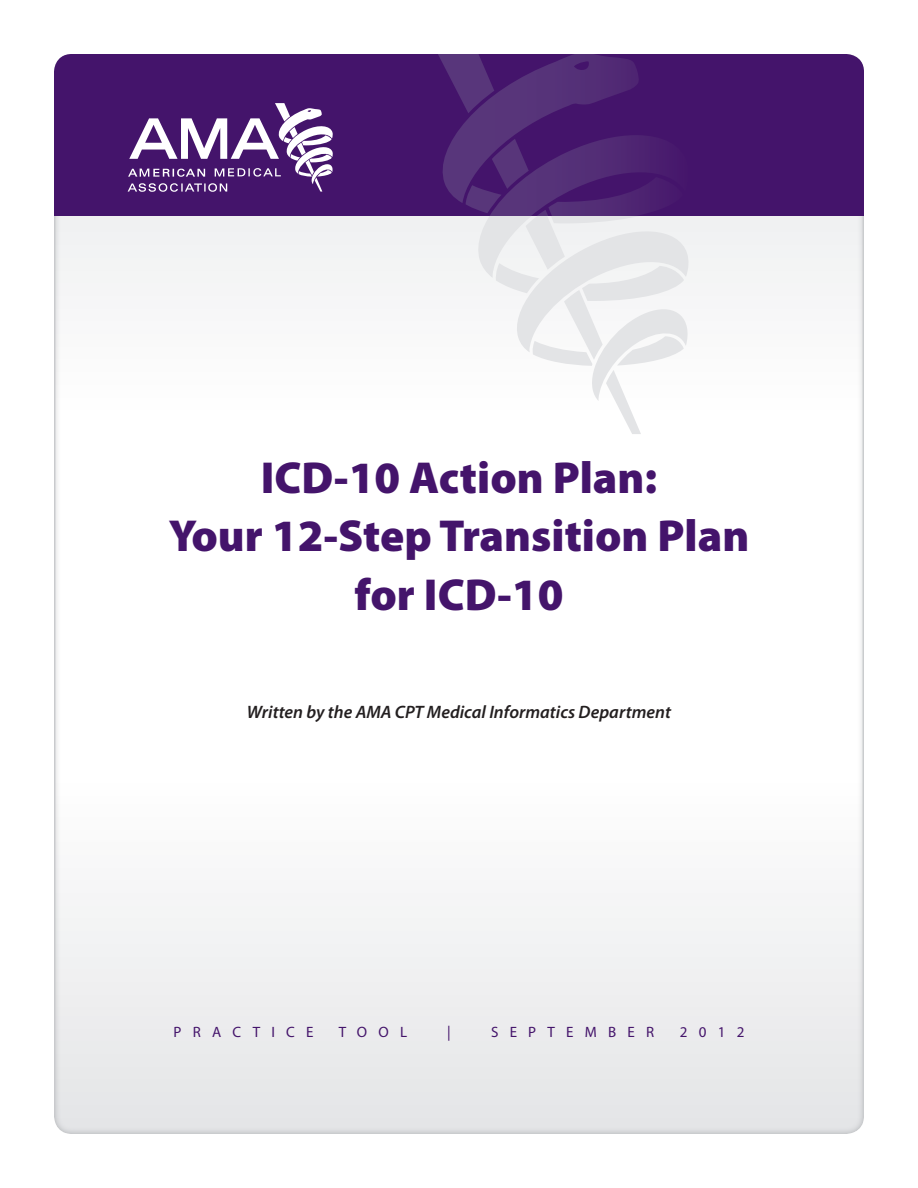
<style>
.page{position:relative;width:918px;height:1188px;background:#fff}
.page>*{position:absolute;margin:0;border:0;box-sizing:border-box;transform-origin:0 0}
.t1{font:900 45px/58.5px "Myriad Pro";color:#44146b;text-align:center}
.t2{font:italic 600 18px "Myriad Pro";color:#231f20}
.t3{font:15px "Myriad Pro";letter-spacing:.75em;color:#44146b}
</style>
<div class="page">
<div style="left:52px;top:50px;width:813px;height:1084px;background:#9d9fa2;opacity:.75"></div>
<div style="left:54px;top:54px;width:810px;height:162px;background:#44146b"></div>
<svg style="left:433px;top:54px;width:257px;height:380px"></svg>
<svg style="left:128px;top:103px;width:205px;height:89px"></svg>
<p class="t1" style="left:169px;top:447px;width:582px">ICD-10 Action Plan:<br>Your 12-Step Transition Plan for ICD-10</p>
<p class="t2" style="left:247px;top:700px;width:426px">Written by the AMA CPT Medical Informatics Department</p>
<p class="t3" style="left:174px;top:1023px;width:142px">PRACTICE</p>
<p class="t3" style="left:339px;top:1023px;width:70px">TOOL</p>
<p class="t3" style="left:447px;top:1023px;width:5px">|</p>
<p class="t3" style="left:491px;top:1023px;width:165px">SEPTEMBER</p>
<p class="t3" style="left:680px;top:1023px;width:66px">2012</p>
</div>
